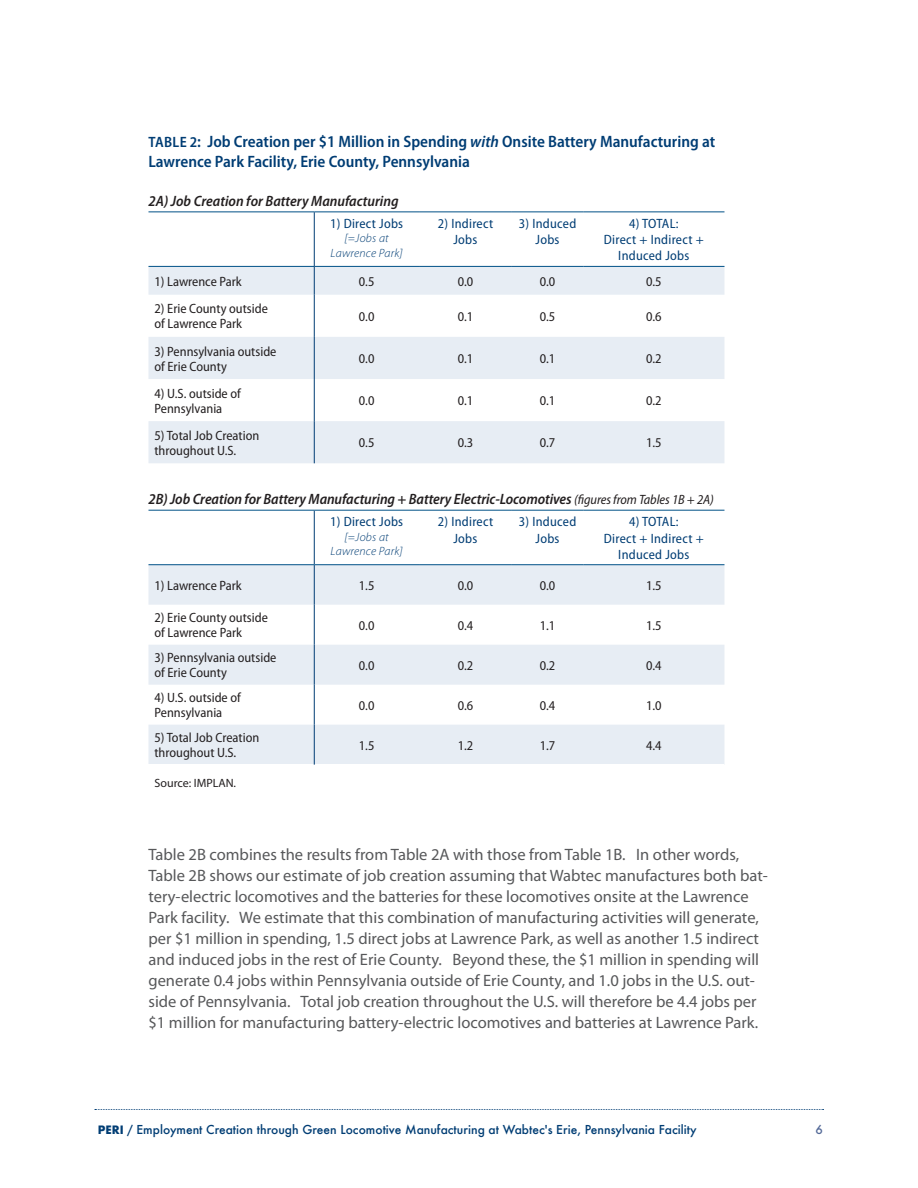
<style>
.page{position:relative;width:918px;height:1188px;background:#fff}
.page>*{position:absolute;margin:0;border:0;box-sizing:border-box;transform-origin:0 0}
.body{font:16.5px/21px "Myriad Pro";color:#57585a}
.TableNumber{font:600 semi-condensed 16.5px/19.5px "Myriad Pro";color:#013d74}
.TableNumber-2{font:italic 600 semi-condensed 15px "Myriad Pro";letter-spacing:-.005em;color:#231f20}
.Table_Text{font:semi-condensed 13.5px/15px "Myriad Pro";color:#231f20}
.Table_Header1{font:semi-condensed 13.5px/16.2px "Myriad Pro";letter-spacing:.02em;color:#013d74;text-align:center}
.t1{font:500 12px "Futura";color:#013d74}
.Table_Header1-2{font:italic 300 12px/14.4px "Myriad Pro";letter-spacing:.02em;color:#013d74;text-align:center}
.Table_Text-2{font:12px "Myriad Pro";color:#231f20}
.t2{font:500 12px "Futura";color:#546a98}
.s1{font-size:15px}
.s2{font-style:italic}
.s3{font-weight:400;font-size:13.5px}
.s4{font-weight:700;font-size:11.25px}
.s5{font-size:11.25px}
</style>
<div class="page">
<svg style="left:95px;top:1109px;width:729px;height:1px"></svg>
<svg style="left:148px;top:267px;width:576px;height:196px;fill:#e7edf4"></svg>
<hr style="left:314px;top:266px;width:105px;height:1px;background:#005187">
<hr style="left:419px;top:266px;width:93px;height:1px;background:#005187">
<hr style="left:512px;top:266px;width:71px;height:1px;background:#005187">
<hr style="left:583px;top:266px;width:141px;height:1px;background:#005187">
<hr style="left:148px;top:266px;width:166px;height:1px;background:#005187">
<hr style="left:148px;top:212px;width:166px;height:1px;background:#005187">
<hr style="left:314px;top:212px;width:105px;height:1px;background:#005187">
<hr style="left:419px;top:212px;width:93px;height:1px;background:#005187">
<hr style="left:512px;top:212px;width:71px;height:1px;background:#005187">
<hr style="left:583px;top:212px;width:141px;height:1px;background:#005187">
<hr style="left:314px;top:212px;width:1px;height:54px;background:#013d74">
<svg style="left:314px;top:266px;width:1px;height:29px"></svg>
<hr style="left:314px;top:295px;width:1px;height:42px;background:#013d74">
<hr style="left:314px;top:337px;width:1px;height:42px;background:#013d74">
<hr style="left:314px;top:379px;width:1px;height:42px;background:#013d74">
<hr style="left:314px;top:421px;width:1px;height:42px;background:#013d74">
<svg style="left:148px;top:565px;width:576px;height:200px;fill:#e7edf4"></svg>
<hr style="left:314px;top:511px;width:1px;height:53px;background:#013d74">
<hr style="left:314px;top:564px;width:105px;height:1px;background:#005187">
<hr style="left:419px;top:564px;width:93px;height:1px;background:#005187">
<hr style="left:512px;top:564px;width:71px;height:1px;background:#005187">
<hr style="left:583px;top:564px;width:141px;height:1px;background:#005187">
<hr style="left:148px;top:564px;width:166px;height:1px;background:#005187">
<hr style="left:148px;top:510px;width:166px;height:1px;background:#005187">
<hr style="left:314px;top:510px;width:105px;height:1px;background:#005187">
<hr style="left:419px;top:510px;width:93px;height:1px;background:#005187">
<hr style="left:512px;top:510px;width:71px;height:1px;background:#005187">
<hr style="left:583px;top:510px;width:141px;height:1px;background:#005187">
<hr style="left:314px;top:565px;width:1px;height:40px;background:#013d74">
<hr style="left:314px;top:605px;width:1px;height:40px;background:#013d74">
<hr style="left:314px;top:645px;width:1px;height:40px;background:#013d74">
<hr style="left:314px;top:685px;width:1px;height:40px;background:#013d74">
<hr style="left:314px;top:725px;width:1px;height:40px;background:#013d74">
<p class="TableNumber" style="left:148px;top:132px;width:568px"><span class="s1">TABLE 2</span>: Job Creation per $1 Million in Spending <span class="s2">with</span> Onsite Battery Manufacturing at<br>Lawrence Park Facility, Erie County, Pennsylvania</p>
<p class="TableNumber-2" style="left:148px;top:193px;width:252px">2A) Job Creation for Battery Manufacturing</p>
<p class="Table_Header1" style="left:330px;top:216px;width:75px">1) Direct Jobs</p>
<p class="Table_Header1-2" style="left:331px;top:232px;width:74px">[=Jobs at<br>Lawrence Park]</p>
<p class="Table_Header1" style="left:438px;top:216px;width:57px">2) Indirect<br>Jobs</p>
<p class="Table_Header1" style="left:519px;top:216px;width:59px">3) Induced<br>Jobs</p>
<p class="Table_Header1" style="left:604px;top:216px;width:101px">4) TOTAL:<br>Direct + Indirect +<br>Induced Jobs</p>
<p class="Table_Text" style="left:154px;top:274px;width:89px">1) Lawrence Park</p>
<p class="Table_Text" style="left:359px;top:274px;width:17px">0.5</p>
<p class="Table_Text" style="left:458px;top:274px;width:17px">0.0</p>
<p class="Table_Text" style="left:540px;top:274px;width:17px">0.0</p>
<p class="Table_Text" style="left:646px;top:274px;width:17px">0.5</p>
<p class="Table_Text" style="left:154px;top:302px;width:115px">2) Erie County outside of Lawrence Park</p>
<p class="Table_Text" style="left:359px;top:309px;width:17px">0.0</p>
<p class="Table_Text" style="left:458px;top:309px;width:17px">0.1</p>
<p class="Table_Text" style="left:540px;top:309px;width:17px">0.5</p>
<p class="Table_Text" style="left:646px;top:309px;width:17px">0.6</p>
<p class="Table_Text" style="left:154px;top:344px;width:123px">3) Pennsylvania outside of Erie County</p>
<p class="Table_Text" style="left:359px;top:351px;width:17px">0.0</p>
<p class="Table_Text" style="left:458px;top:351px;width:17px">0.1</p>
<p class="Table_Text" style="left:540px;top:351px;width:17px">0.1</p>
<p class="Table_Text" style="left:646px;top:351px;width:17px">0.2</p>
<p class="Table_Text" style="left:154px;top:386px;width:88px">4) U.S. outside of<br>Pennsylvania</p>
<p class="Table_Text" style="left:359px;top:393px;width:17px">0.0</p>
<p class="Table_Text" style="left:458px;top:393px;width:17px">0.1</p>
<p class="Table_Text" style="left:540px;top:393px;width:17px">0.1</p>
<p class="Table_Text" style="left:646px;top:393px;width:17px">0.2</p>
<p class="Table_Text" style="left:154px;top:428px;width:106px">5) Total Job Creation throughout U.S.</p>
<p class="Table_Text" style="left:359px;top:436px;width:17px">0.5</p>
<p class="Table_Text" style="left:458px;top:436px;width:17px">0.3</p>
<p class="Table_Text" style="left:540px;top:436px;width:17px">0.7</p>
<p class="Table_Text" style="left:646px;top:436px;width:17px">1.5</p>
<p class="TableNumber-2" style="left:148px;top:491px;width:567px">2B) Job Creation for Battery Manufacturing + Battery Electric-Locomotives <span class="s3">(figures from Tables 1B + 2A)</span></p>
<p class="Table_Header1" style="left:330px;top:514px;width:75px">1) Direct Jobs</p>
<p class="Table_Header1-2" style="left:331px;top:530px;width:74px">[=Jobs at<br>Lawrence Park]</p>
<p class="Table_Header1" style="left:438px;top:514px;width:57px">2) Indirect<br>Jobs</p>
<p class="Table_Header1" style="left:519px;top:514px;width:59px">3) Induced<br>Jobs</p>
<p class="Table_Header1" style="left:604px;top:514px;width:101px">4) TOTAL:<br>Direct + Indirect +<br>Induced Jobs</p>
<p class="Table_Text" style="left:154px;top:578px;width:89px">1) Lawrence Park</p>
<p class="Table_Text" style="left:359px;top:578px;width:17px">1.5</p>
<p class="Table_Text" style="left:458px;top:578px;width:17px">0.0</p>
<p class="Table_Text" style="left:540px;top:578px;width:17px">0.0</p>
<p class="Table_Text" style="left:646px;top:578px;width:17px">1.5</p>
<p class="Table_Text" style="left:154px;top:611px;width:115px">2) Erie County outside of Lawrence Park</p>
<p class="Table_Text" style="left:359px;top:618px;width:17px">0.0</p>
<p class="Table_Text" style="left:458px;top:618px;width:17px">0.4</p>
<p class="Table_Text" style="left:540px;top:618px;width:17px">1.1</p>
<p class="Table_Text" style="left:646px;top:618px;width:17px">1.5</p>
<p class="Table_Text" style="left:154px;top:651px;width:123px">3) Pennsylvania outside of Erie County</p>
<p class="Table_Text" style="left:359px;top:658px;width:17px">0.0</p>
<p class="Table_Text" style="left:458px;top:658px;width:17px">0.2</p>
<p class="Table_Text" style="left:540px;top:658px;width:17px">0.2</p>
<p class="Table_Text" style="left:646px;top:658px;width:17px">0.4</p>
<p class="Table_Text" style="left:154px;top:691px;width:88px">4) U.S. outside of<br>Pennsylvania</p>
<p class="Table_Text" style="left:359px;top:698px;width:17px">0.0</p>
<p class="Table_Text" style="left:458px;top:698px;width:17px">0.6</p>
<p class="Table_Text" style="left:540px;top:698px;width:17px">0.4</p>
<p class="Table_Text" style="left:646px;top:698px;width:17px">1.0</p>
<p class="Table_Text" style="left:154px;top:730px;width:106px">5) Total Job Creation throughout U.S.</p>
<p class="Table_Text" style="left:359px;top:738px;width:17px">1.5</p>
<p class="Table_Text" style="left:458px;top:738px;width:17px">1.2</p>
<p class="Table_Text" style="left:540px;top:738px;width:17px">1.7</p>
<p class="Table_Text" style="left:646px;top:738px;width:17px">4.4</p>
<p class="Table_Text-2" style="left:154px;top:776px;width:83px">Source: IMPLAN.</p>
<p class="body" style="left:148px;top:844px;width:621px">Table 2B combines the results from Table 2A with those from Table 1B. In other words, Table 2B shows our estimate of job creation assuming that Wabtec manufactures both bat&shy;tery-electric locomotives and the batteries for these locomotives onsite at the Lawrence Park facility. We estimate that this combination of manufacturing activities will generate, per $1 million in spending, 1.5 direct jobs at Lawrence Park, as well as another 1.5 indirect and induced jobs in the rest of Erie County. Beyond these, the $1 million in spending will generate 0.4 jobs within Pennsylvania outside of Erie County, and 1.0 jobs in the U.S. out&shy;side of Pennsylvania. Total job creation throughout the U.S. will therefore be 4.4 jobs per $1 million for manufacturing battery-electric locomotives and batteries at Lawrence Park.</p>
<p class="t1" style="left:98px;top:1121px;width:600px"><span class="s4">PERI</span> <span class="s5">/</span> Employment Creation through Green Locomotive Manufacturing at Wabtec's Erie, Pennsylvania Facility</p>
<p class="t2" style="left:816px;top:1121px;width:9px">6</p>
</div>
